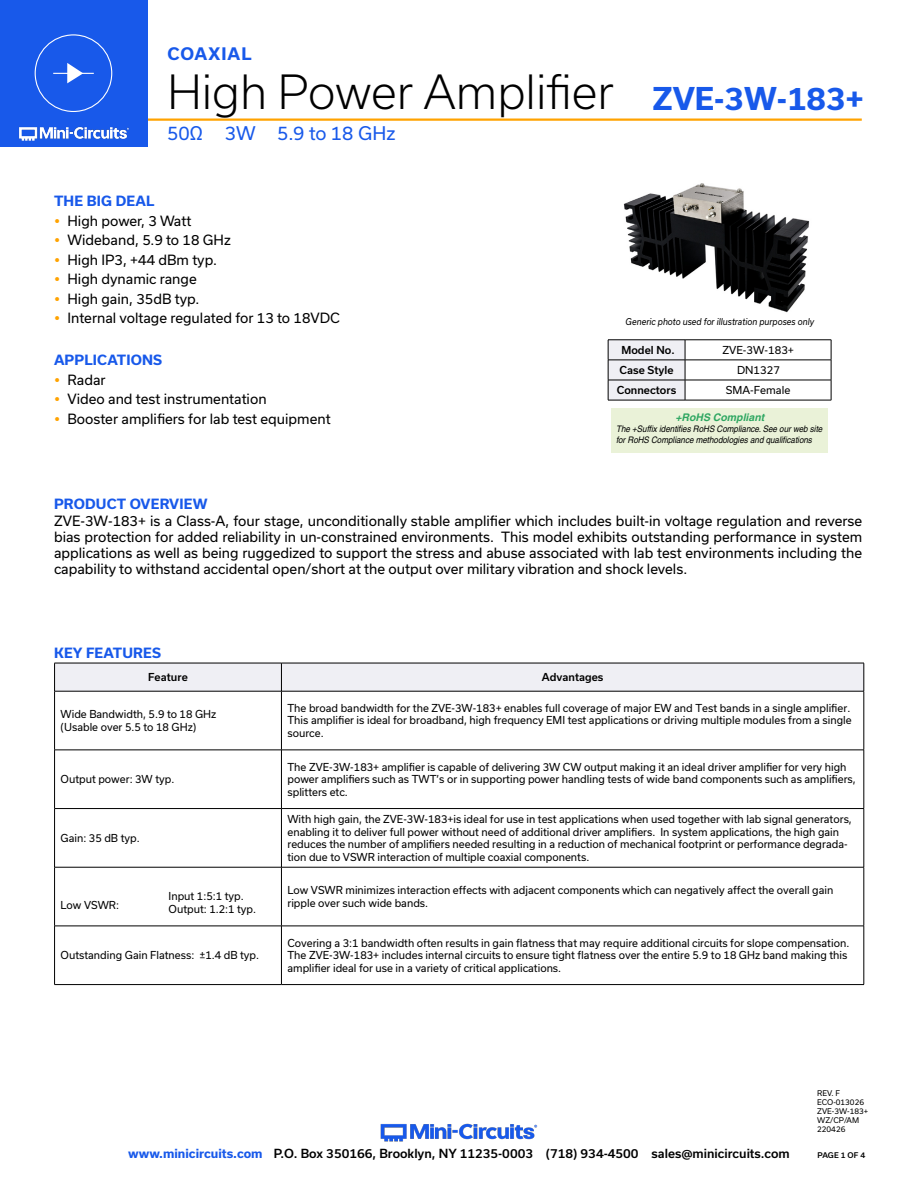
<style>
.page{position:relative;width:918px;height:1188px;background:#fff}
.page>*{position:absolute;margin:0;border:0;box-sizing:border-box;transform-origin:0 0}
.t1{font:300 45px "Usual";color:#000}
.t2{font:700 30px "Usual";color:#1859ea}
.Frequency{font:18px "Usual";color:#1859ea}
.t3{font:700 16.5px "Usual";letter-spacing:.065em;color:#1859ea}
.Regular_Copy{font:13.5px/16.2px "Usual";color:#000;text-align:justify}
.Blue_Headers{font:700 13.5px "Usual";letter-spacing:.015em;color:#1859ea}
.t4{font:500 12px "Usual";color:#000}
.Table_Body_Left_Just{font:10.5px/12.6px "Usual";color:#000}
.Table_Header_Center{font:500 10.5px "Usual";color:#000}
.Table_Body_Center{font:10.5px "Usual";color:#000}
.t5{font:italic 700 10.5px "Helvetica";color:rgb(0 148 68/.8)}
.t6{font:italic 9px/10.8px "Helvetica";letter-spacing:-.005em;color:#000;scale:.9 1}
.Generic_photo_text{font:italic 9px "Usual";color:#000;scale:.9 1}
.Revision{font:7.5px "Usual";color:#000}
.t7{font:500 7.5px "Usual";color:#000}
.s1{font-weight:700;color:#1859ea}
</style>
<div class="page">
<img style="left:380px;top:1123px;width:158px;height:19px">
<hr style="left:129px;top:118px;width:733px;height:3px;background:#ffa300">
<div style="left:0;top:0;width:147px;height:147px;background:#1859ea"></div>
<hr style="left:917px;top:0;width:1px;height:147px;background:#1859ea">
<img style="left:19px;top:126px;width:110px;height:15px">
<div style="left:35px;top:34px;width:77px;height:78px;border:1px solid #fff;border-radius:50%"></div>
<hr style="left:53px;top:73px;width:41px;height:1px;background:#fff">
<svg style="left:67px;top:63px;width:16px;height:20px"></svg>
<svg style="left:54px;top:663px;width:811px;height:28px"></svg>
<hr style="left:54px;top:691px;width:227px;height:1px;background:#000">
<hr style="left:54px;top:691px;width:1px;height:59px;background:#000">
<hr style="left:281px;top:691px;width:583px;height:1px;background:#000">
<hr style="left:281px;top:691px;width:1px;height:59px;background:#000">
<hr style="left:864px;top:691px;width:1px;height:59px;background:#000">
<hr style="left:54px;top:750px;width:227px;height:1px;background:#000">
<hr style="left:54px;top:750px;width:1px;height:58px;background:#000">
<hr style="left:281px;top:750px;width:583px;height:1px;background:#000">
<hr style="left:281px;top:750px;width:1px;height:58px;background:#000">
<hr style="left:864px;top:750px;width:1px;height:58px;background:#000">
<hr style="left:54px;top:808px;width:227px;height:1px;background:#000">
<hr style="left:54px;top:809px;width:1px;height:58px;background:#000">
<hr style="left:281px;top:808px;width:583px;height:1px;background:#000">
<hr style="left:281px;top:809px;width:1px;height:58px;background:#000">
<hr style="left:864px;top:809px;width:1px;height:58px;background:#000">
<hr style="left:54px;top:867px;width:227px;height:1px;background:#000">
<hr style="left:54px;top:867px;width:1px;height:59px;background:#000">
<hr style="left:281px;top:867px;width:583px;height:1px;background:#000">
<hr style="left:281px;top:867px;width:1px;height:59px;background:#000">
<hr style="left:864px;top:867px;width:1px;height:59px;background:#000">
<hr style="left:54px;top:926px;width:227px;height:1px;background:#000">
<hr style="left:54px;top:926px;width:1px;height:58px;background:#000">
<hr style="left:281px;top:926px;width:583px;height:1px;background:#000">
<hr style="left:281px;top:926px;width:1px;height:58px;background:#000">
<hr style="left:864px;top:926px;width:1px;height:58px;background:#000">
<hr style="left:54px;top:984px;width:227px;height:1px;background:#000">
<hr style="left:281px;top:984px;width:583px;height:1px;background:#000">
<div style="left:612px;top:408px;width:216px;height:45px;background:#eaf2d8"></div>
<hr style="left:685px;top:340px;width:146px;height:1px;background:#000">
<hr style="left:685px;top:360px;width:146px;height:1px;background:#000">
<hr style="left:685px;top:380px;width:146px;height:1px;background:#000">
<svg style="left:831px;top:340px;width:1px;height:60px"></svg>
<hr style="left:685px;top:400px;width:146px;height:1px;background:#000">
<svg style="left:608px;top:340px;width:78px;height:60px"></svg>
<hr style="left:608px;top:360px;width:77px;height:1px;background:#000">
<hr style="left:608px;top:380px;width:77px;height:1px;background:#000">
<hr style="left:608px;top:400px;width:77px;height:1px;background:#000">
<img style="left:623px;top:183px;width:187px;height:130px">
<h3 class="t3" style="left:167px;top:45px;width:86px">COAXIAL</h3>
<h1 class="t1" style="left:167px;top:67px;width:448px">High Power Amplifier</h1>
<p class="Frequency" style="left:167px;top:123px;width:230px">50Ω 3W 5.9 to 18 GHz</p>
<h2 class="t2" style="left:652px;top:81px;width:213px">ZVE-3W-183+</h2>
<p class="Blue_Headers" style="left:54px;top:193px;width:102px">THE BIG DEAL</p>
<p class="Regular_Copy" style="left:68px;top:213px;width:125px">High power, 3 Watt</p>
<p class="Regular_Copy" style="left:68px;top:232px;width:165px">Wideband, 5.9 to 18 GHz</p>
<p class="Regular_Copy" style="left:68px;top:252px;width:151px">High IP3, +44 dBm typ.</p>
<p class="Regular_Copy" style="left:68px;top:271px;width:131px">High dynamic range</p>
<p class="Regular_Copy" style="left:68px;top:291px;width:133px">High gain, 35dB typ.</p>
<p class="Regular_Copy" style="left:68px;top:310px;width:274px">Internal voltage regulated for 13 to 18VDC</p>
<p class="Generic_photo_text" style="left:626px;top:317px;width:211px">Generic photo used for illustration purposes only</p>
<p class="Blue_Headers" style="left:54px;top:352px;width:110px">APPLICATIONS</p>
<p class="Regular_Copy" style="left:68px;top:371px;width:40px">Radar</p>
<p class="Regular_Copy" style="left:68px;top:391px;width:201px">Video and test instrumentation</p>
<p class="Regular_Copy" style="left:68px;top:410px;width:265px">Booster amplifiers for lab test equipment</p>
<p class="Table_Header_Center" style="left:622px;top:344px;width:55px">Model No.</p>
<p class="Table_Body_Center" style="left:722px;top:344px;width:73px">ZVE-3W-183+</p>
<p class="Table_Header_Center" style="left:620px;top:364px;width:55px">Case Style</p>
<p class="Table_Body_Center" style="left:737px;top:364px;width:44px">DN1327</p>
<p class="Table_Header_Center" style="left:617px;top:384px;width:61px">Connectors</p>
<p class="Table_Body_Center" style="left:726px;top:384px;width:66px">SMA-Female</p>
<p class="t5" style="left:675px;top:411px;width:90px">+RoHS Compliant</p>
<p class="t6" style="left:616px;top:424px;width:231px">The +Suffix identifies RoHS Compliance. See our web site for RoHS Compliance methodologies and qualifications</p>
<p class="Blue_Headers" style="left:54px;top:496px;width:155px">PRODUCT OVERVIEW</p>
<p class="Regular_Copy" style="left:54px;top:512px;width:810px">ZVE-3W-183+ is a Class-A, four stage, unconditionally stable amplifier which includes built-in voltage regulation and reverse bias protection for added reliability in un-constrained environments. This model exhibits outstanding performance in system applications as well as being ruggedized to support the stress and abuse associated with lab test environments including the capability to withstand accidental open/short at the output over military vibration and shock levels.</p>
<p class="Blue_Headers" style="left:54px;top:645px;width:108px">KEY FEATURES</p>
<p class="Table_Header_Center" style="left:148px;top:671px;width:41px">Feature</p>
<p class="Table_Header_Center" style="left:542px;top:671px;width:63px">Advantages</p>
<p class="Table_Body_Left_Just" style="left:61px;top:708px;width:157px">Wide Bandwidth, 5.9 to 18 GHz</p>
<p class="Table_Body_Left_Just" style="left:61px;top:721px;width:137px">(Usable over 5.5 to 18 GHz)</p>
<p class="Table_Body_Left_Just" style="left:287px;top:702px;width:566px">The broad bandwidth for the ZVE-3W-183+ enables full coverage of major EW and Test bands in a single amplifier.<br>This amplifier is ideal for broadband, high frequency EMI test applications or driving multiple modules from a single source.</p>
<p class="Table_Body_Left_Just" style="left:61px;top:773px;width:115px">Output power: 3W typ.</p>
<p class="Table_Body_Left_Just" style="left:61px;top:832px;width:81px">Gain: 35 dB typ.</p>
<p class="Table_Body_Left_Just" style="left:61px;top:899px;width:60px">Low VSWR:</p>
<p class="Table_Body_Left_Just" style="left:169px;top:890px;width:77px">Input 1:5:1 typ.</p>
<p class="Table_Body_Left_Just" style="left:169px;top:903px;width:89px">Output: 1.2:1 typ.</p>
<p class="Table_Body_Left_Just" style="left:61px;top:949px;width:200px">Outstanding Gain Flatness: ±1.4 dB typ.</p>
<p class="Table_Body_Left_Just" style="left:287px;top:760px;width:570px">The ZVE-3W-183+ amplifier is capable of delivering 3W CW output making it an ideal driver amplifier for very high power amplifiers such as TWT’s or in supporting power handling tests of wide band components such as amplifiers, splitters etc.</p>
<p class="Table_Body_Left_Just" style="left:287px;top:813px;width:566px">With high gain, the ZVE-3W-183+is ideal for use in test applications when used together with lab signal generators, enabling it to deliver full power without need of additional driver amplifiers. In system applications, the high gain reduces the number of amplifiers needed resulting in a reduction of mechanical footprint or performance degrada&shy;tion due to VSWR interaction of multiple coaxial components.</p>
<p class="Table_Body_Left_Just" style="left:287px;top:884px;width:547px">Low VSWR minimizes interaction effects with adjacent components which can negatively affect the overall gain ripple over such wide bands.</p>
<p class="Table_Body_Left_Just" style="left:287px;top:936px;width:563px">Covering a 3:1 bandwidth often results in gain flatness that may require additional circuits for slope compensation.<br>The ZVE-3W-183+ includes internal circuits to ensure tight flatness over the entire 5.9 to 18 GHz band making this amplifier ideal for use in a variety of critical applications.</p>
<p class="Revision" style="left:817px;top:1088px;width:24px">REV. F</p>
<p class="Revision" style="left:817px;top:1097px;width:48px">ECO-013026</p>
<p class="Revision" style="left:817px;top:1106px;width:53px">ZVE-3W-183+</p>
<p class="Revision" style="left:817px;top:1115px;width:44px">WZ/CP/AM</p>
<p class="Revision" style="left:817px;top:1124px;width:30px">220426</p>
<p class="t4" style="left:128px;top:1146px;width:663px"><span class="s1">www.minicircuits.com</span> P.O. Box 350166, Brooklyn, NY 11235-0003 (718) 934-4500 sales@minicircuits.com</p>
<p class="t7" style="left:818px;top:1151px;width:49px">PAGE 1 OF 4</p>
</div>
